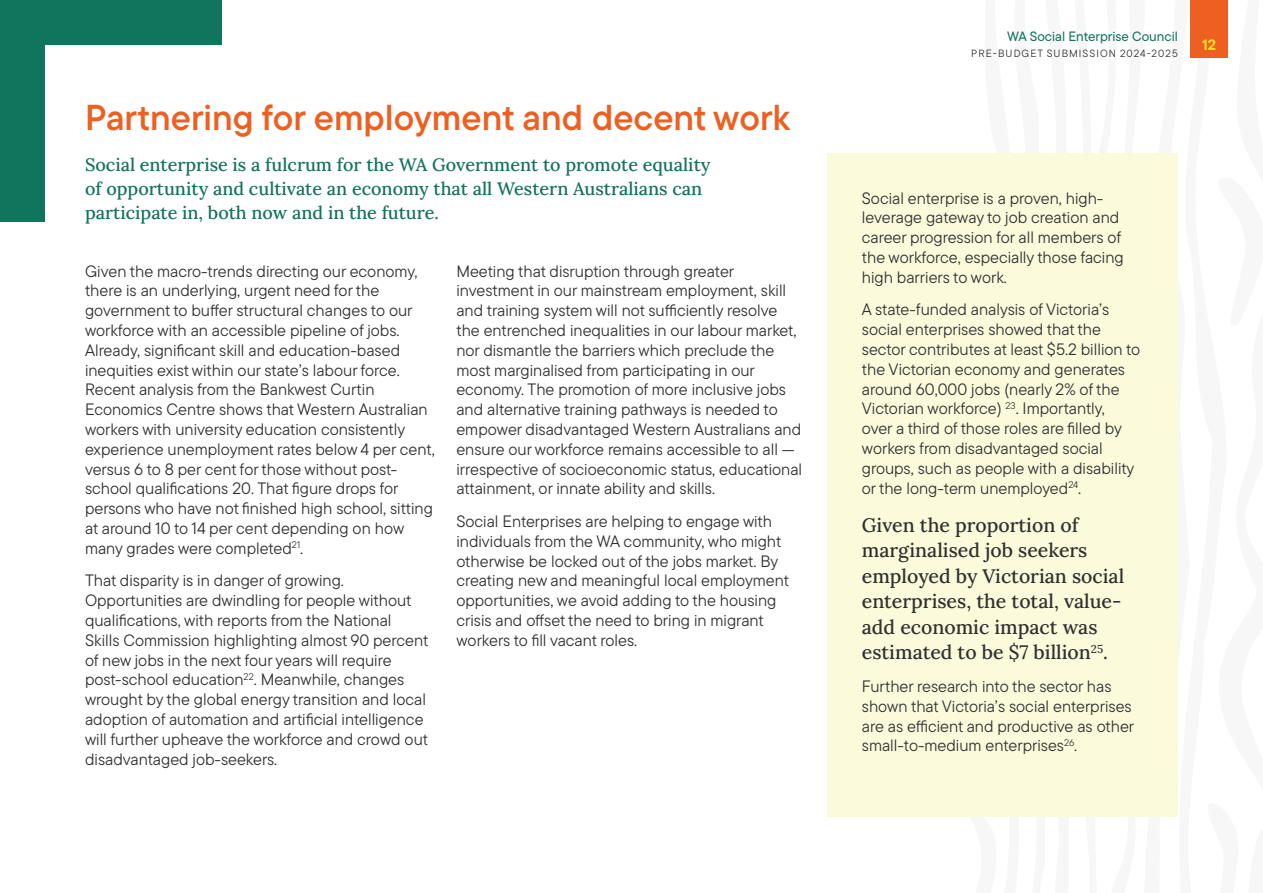
<style>
.page{position:relative;width:1263px;height:893px;background:#fff}
.page>*{position:absolute;margin:0;border:0;box-sizing:border-box;transform-origin:0 0}
.t1{font:36px "TT Commons Pro Db";color:#ee6022}
.body_copy{font:500 19.5px/25.5px "Lora";color:#322f30}
.blurb{font:500 18px/24px "Lora";color:#11745d}
.body_copy-2{font:16.5px/19.8px "TT Commons Pro";color:#322f30}
.t2{font:700 15px "TT Commons Pro";color:#fadb2d}
.t3{font:500 13.5px "TT Commons Pro";color:#11745d}
.t4{font:10.5px "TT Commons Pro";letter-spacing:.1em;color:#322f30}
</style>
<div class="page">
<div style="left:828px;top:153px;width:350px;height:663px;background:#fbfbdc"></div>
<div style="left:0;top:0;width:221px;height:45px;background:#11745d"></div>
<div style="left:0;top:0;width:45px;height:221px;background:#11745d"></div>
<div style="left:1190px;top:0;width:38px;height:58px;background:#ee6022"></div>
<h2 class="t1" style="left:85px;top:90px;width:707px">Partnering for employment and decent work</h2>
<h4 class="blurb" style="left:85px;top:152px;width:627px">Social enterprise is a fulcrum for the WA Government to promote equality of opportunity and cultivate an economy that all Western Australians can participate in, both now and in the future.</h4>
<p class="body_copy-2" style="left:85px;top:261px;width:351px">Given the macro-trends directing our economy, there is an underlying, urgent need for the government to buffer structural changes to our workforce with an accessible pipeline of jobs.<br>Already, significant skill and education-based inequities exist within our state’s labour force.<br>Recent analysis from the Bankwest Curtin Economics Centre shows that Western Australian workers with university education consistently experience unemployment rates below 4 per cent, versus 6 to 8 per cent for those without post&shy;school qualifications 20. That figure drops for persons who have not finished high school, sitting at around 10 to 14 per cent depending on how many grades were completed<sup>21</sup>.</p>
<p class="body_copy-2" style="left:85px;top:571px;width:345px">That disparity is in danger of growing.<br>Opportunities are dwindling for people without qualifications, with reports from the National Skills Commission highlighting almost 90 percent of new jobs in the next four years will require post-school education<sup>22</sup>. Meanwhile, changes wrought by the global energy transition and local adoption of automation and artificial intelligence will further upheave the workforce and crowd out disadvantaged job-seekers.</p>
<p class="body_copy-2" style="left:456px;top:261px;width:347px">Meeting that disruption through greater investment in our mainstream employment, skill and training system will not sufficiently resolve the entrenched inequalities in our labour market, nor dismantle the barriers which preclude the most marginalised from participating in our economy. The promotion of more inclusive jobs and alternative training pathways is needed to empower disadvantaged Western Australians and ensure our workforce remains accessible to all — irrespective of socioeconomic status, educational attainment, or innate ability and skills.</p>
<p class="body_copy-2" style="left:456px;top:511px;width:334px">Social Enterprises are helping to engage with individuals from the WA community, who might otherwise be locked out of the jobs market. By creating new and meaningful local employment opportunities, we avoid adding to the housing crisis and offset the need to bring in migrant workers to fill vacant roles.</p>
<p class="t3" style="left:1007px;top:26px;width:172px">WA Social Enterprise Council</p>
<p class="t4" style="left:971px;top:46px;width:208px">PRE-BUDGET SUBMISSION 2024-2025</p>
<p class="t2" style="left:1202px;top:33px;width:15px">12</p>
<p class="body_copy-2" style="left:862px;top:188px;width:263px">Social enterprise is a proven, high&shy;leverage gateway to job creation and career progression for all members of the workforce, especially those facing high barriers to work.</p>
<p class="body_copy-2" style="left:862px;top:300px;width:280px">A state-funded analysis of Victoria’s social enterprises showed that the sector contributes at least $5.2 billion to the Victorian economy and generates around 60,000 jobs (nearly 2% of the Victorian workforce) <sup>23</sup>. Importantly,<br>over a third of those roles are filled by workers from disadvantaged social groups, such as people with a disability or the long-term unemployed<sup>24</sup>.</p>
<p class="body_copy" style="left:862px;top:511px;width:264px">Given the proportion of marginalised job seekers employed by Victorian social enterprises, the total, value&shy;add economic impact was estimated to be $7 billion<sup>25</sup>.</p>
<p class="body_copy-2" style="left:862px;top:676px;width:274px">Further research into the sector has shown that Victoria’s social enterprises are as efficient and productive as other small-to-medium enterprises<sup>26</sup>.</p>
</div>
